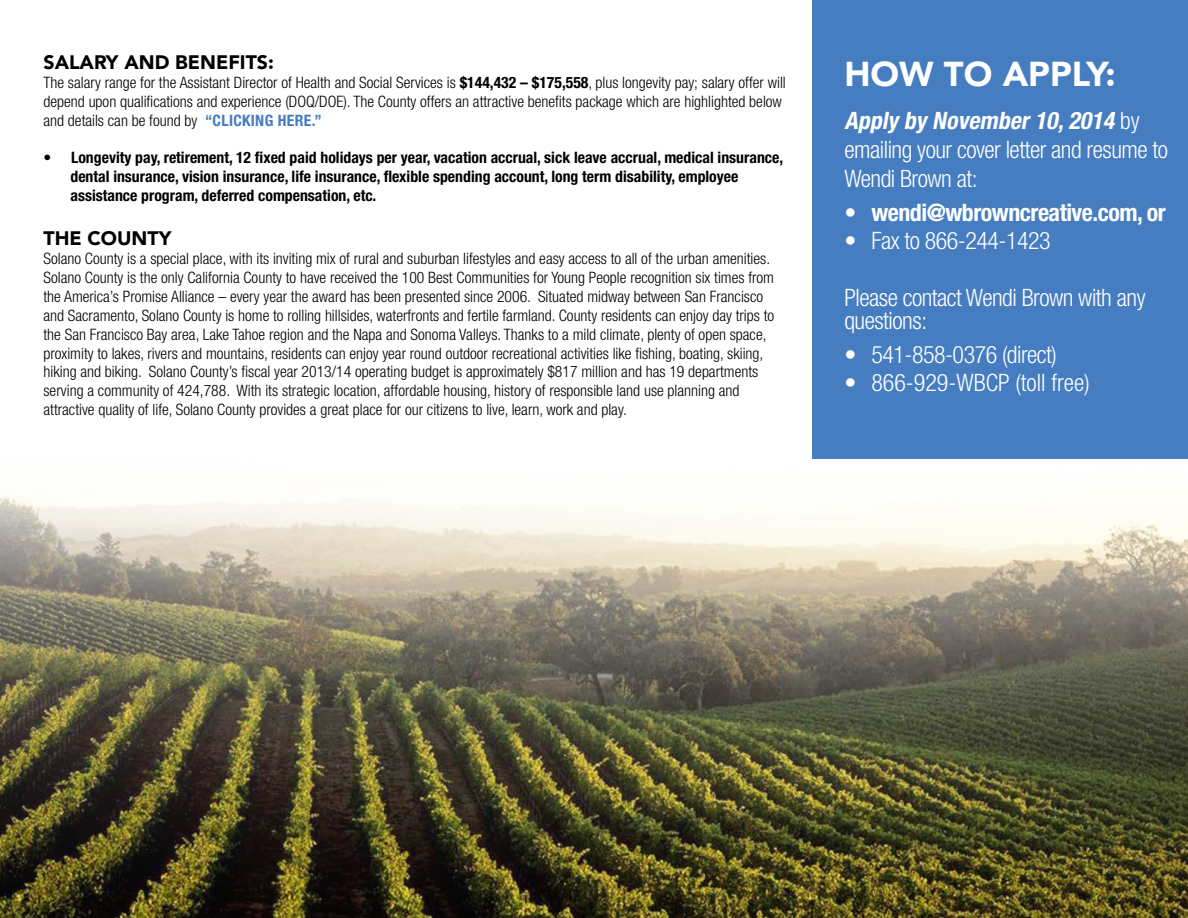
<style>
.page{position:relative;width:1188px;height:918px;background:#fff}
.page>*{position:absolute;margin:0;border:0;box-sizing:border-box;transform-origin:0 0}
.t1{font:900 34.5px "Avenir";color:#fff}
.t2{font:300 condensed 24px/28.8px "Helvetica Neue";letter-spacing:-.02em;color:#fff}
.t3{font:700 condensed 24px "Helvetica Neue";letter-spacing:-.02em;color:#fff}
.t4{font:300 condensed 24px "Helvetica Neue";color:#fff}
.t5{font:900 19.5px "Avenir";color:#000}
.t6{font:300 condensed 15.75px/18.9px "Helvetica Neue";color:#000}
.t7{font:700 condensed 15.75px/18.9px "Helvetica Neue";color:#000}
.s1{font-weight:700}
.s2{font-weight:700;color:#457dc0}
.s3{font-weight:700;font-style:italic}
</style>
<div class="page">
<img style="left:0;top:495px;width:1188px;height:423px">
<div style="left:812px;top:0;width:376px;height:459px;background:#457dc0"></div>
<p class="t5" style="left:44px;top:46px;width:232px">SALARY AND BENEFITS:</p>
<p class="t6" style="left:44px;top:73px;width:744px">The salary range for the Assistant Director of Health and Social Services is <span class="s1">$144,432 – $175,558</span>, plus longevity pay; salary offer will depend upon qualifications and experience (DOQ/DOE). The County offers an attractive benefits package which are highlighted below and details can be found by <span class="s2">“CLICKING HERE.”</span></p>
<p class="t7" style="left:70px;top:148px;width:714px;text-indent:-27px">• Longevity pay, retirement, 12 fixed paid holidays per year, vacation accrual, sick leave accrual, medical insurance, dental insurance, vision insurance, life insurance, flexible spending account, long term disability, employee assistance program, deferred compensation, etc.</p>
<p class="t5" style="left:44px;top:222px;width:129px">THE COUNTY</p>
<p class="t6" style="left:44px;top:249px;width:732px">Solano County is a special place, with its inviting mix of rural and suburban lifestyles and easy access to all of the urban amenities.<br>Solano County is the only California County to have received the 100 Best Communities for Young People recognition six times from the America’s Promise Alliance – every year the award has been presented since 2006. Situated midway between San Francisco and Sacramento, Solano County is home to rolling hillsides, waterfronts and fertile farmland. County residents can enjoy day trips to the San Francisco Bay area, Lake Tahoe region and the Napa and Sonoma Valleys. Thanks to a mild climate, plenty of open space, proximity to lakes, rivers and mountains, residents can enjoy year round outdoor recreational activities like fishing, boating, skiing, hiking and biking. Solano County’s fiscal year 2013/14 operating budget is approximately $817 million and has 19 departments serving a community of 424,788. With its strategic location, affordable housing, history of responsible land use planning and attractive quality of life, Solano County provides a great place for our citizens to live, learn, work and play.</p>
<h1 class="t1" style="left:844px;top:44px;width:273px">HOW TO APPLY:</h1>
<h2 class="t2" style="left:844px;top:106px;width:325px"><span class="s3">Apply by November10,2014</span> b y emailing your cover letter and resume to<br>Wendi Brown at:</h2>
<h2 class="t3" style="left:844px;top:198px;width:323px">• wendi@wbrowncreative.com, or</h2>
<h2 class="t2" style="left:844px;top:226px;width:208px">• Fax to 866-244-1423</h2>
<h2 class="t2" style="left:844px;top:286px;width:303px;line-height:22.8px">Please contact Wendi Brown with any questions:</h2>
<h2 class="t2" style="left:844px;top:340px;width:214px">• 541-858-0376 (direct)</h2>
<h2 class="t4" style="left:844px;top:369px;width:247px">• 866-929-WBCP (toll free)</h2>
</div>
